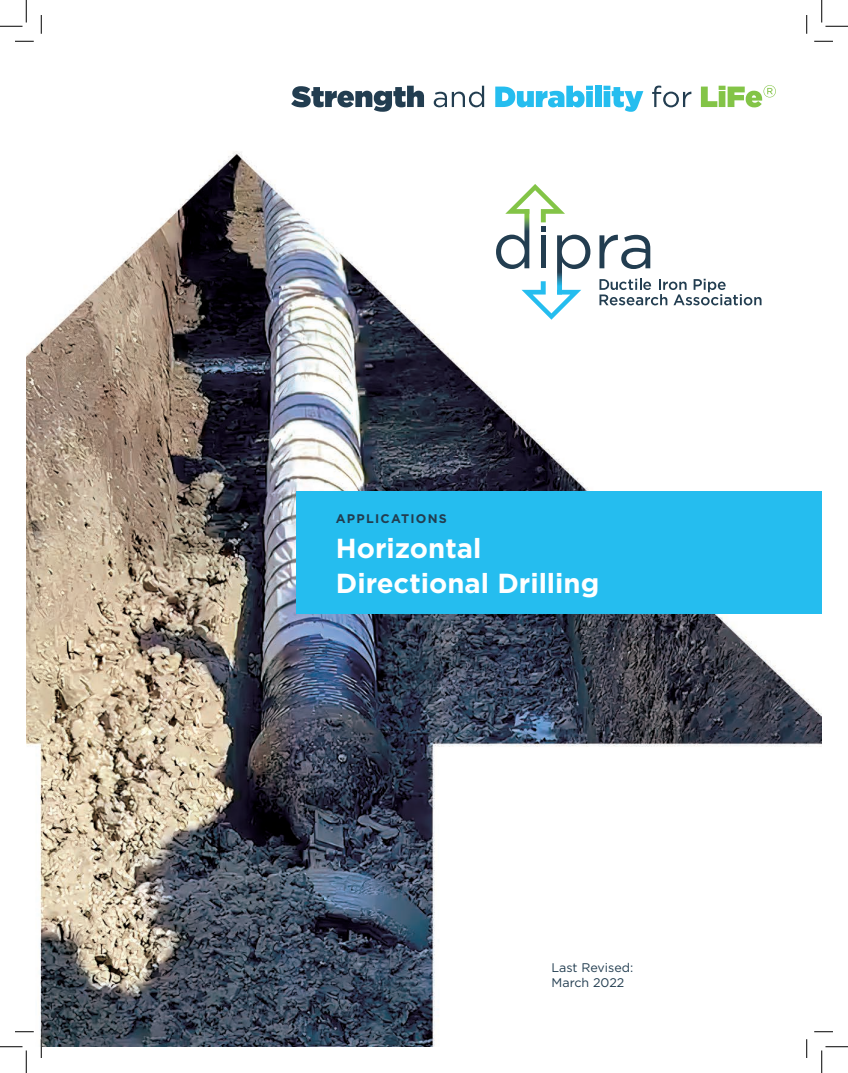
<style>
.page{position:relative;width:848px;height:1073px;background:#fff}
.page>*{position:absolute;margin:0;border:0;box-sizing:border-box;transform-origin:0 0}
.t1{font:700 27.5px/35px "Gotham";color:#fff}
.t2{font:12.5px/15px "Gotham";color:#223d50}
.t3{font:700 12.5px "Gotham";letter-spacing:.1em;color:#223d50}
</style>
<div class="page">
<img style="left:26px;top:26px;width:795px;height:1020px">
<div style="left:296px;top:491px;width:525px;height:123px;background:#25bdef"></div>
<svg style="left:599px;top:234px;width:51px;height:35px"></svg>
<svg style="left:496px;top:184px;width:94px;height:135px"></svg>
<svg style="left:599px;top:279px;width:162px;height:26px"></svg>
<svg style="left:291px;top:86px;width:133px;height:26px"></svg>
<svg style="left:433px;top:86px;width:51px;height:21px"></svg>
<svg style="left:495px;top:86px;width:98px;height:21px"></svg>
<div style="left:595px;top:86px;width:6px;height:21px;background:#25bdef"></div>
<svg style="left:603px;top:86px;width:40px;height:26px"></svg>
<svg style="left:652px;top:86px;width:39px;height:21px"></svg>
<svg style="left:701px;top:85px;width:74px;height:22px"></svg>
<svg style="left:15px;top:40px;width:19px;height:2px"></svg>
<svg style="left:814px;top:40px;width:18px;height:2px"></svg>
<svg style="left:15px;top:1030px;width:19px;height:2px"></svg>
<svg style="left:814px;top:1030px;width:18px;height:2px"></svg>
<svg style="left:40px;top:15px;width:2px;height:19px"></svg>
<svg style="left:40px;top:1039px;width:2px;height:19px"></svg>
<svg style="left:805px;top:15px;width:2px;height:19px"></svg>
<svg style="left:805px;top:1039px;width:2px;height:19px"></svg>
<svg style="left:0;top:0;width:27px;height:27px"></svg>
<svg style="left:0;top:1046px;width:27px;height:26px"></svg>
<svg style="left:821px;top:0;width:27px;height:27px"></svg>
<svg style="left:821px;top:1046px;width:27px;height:26px"></svg>
<p class="t3" style="left:336px;top:511px;width:113px">APPLICATIONS</p>
<p class="t1" style="left:336px;top:530px;width:265px">Horizontal<br>Directional Drilling</p>
<p class="t2" style="left:551px;top:959px;width:83px">Last Revised:<br>March 2022</p>
</div>
